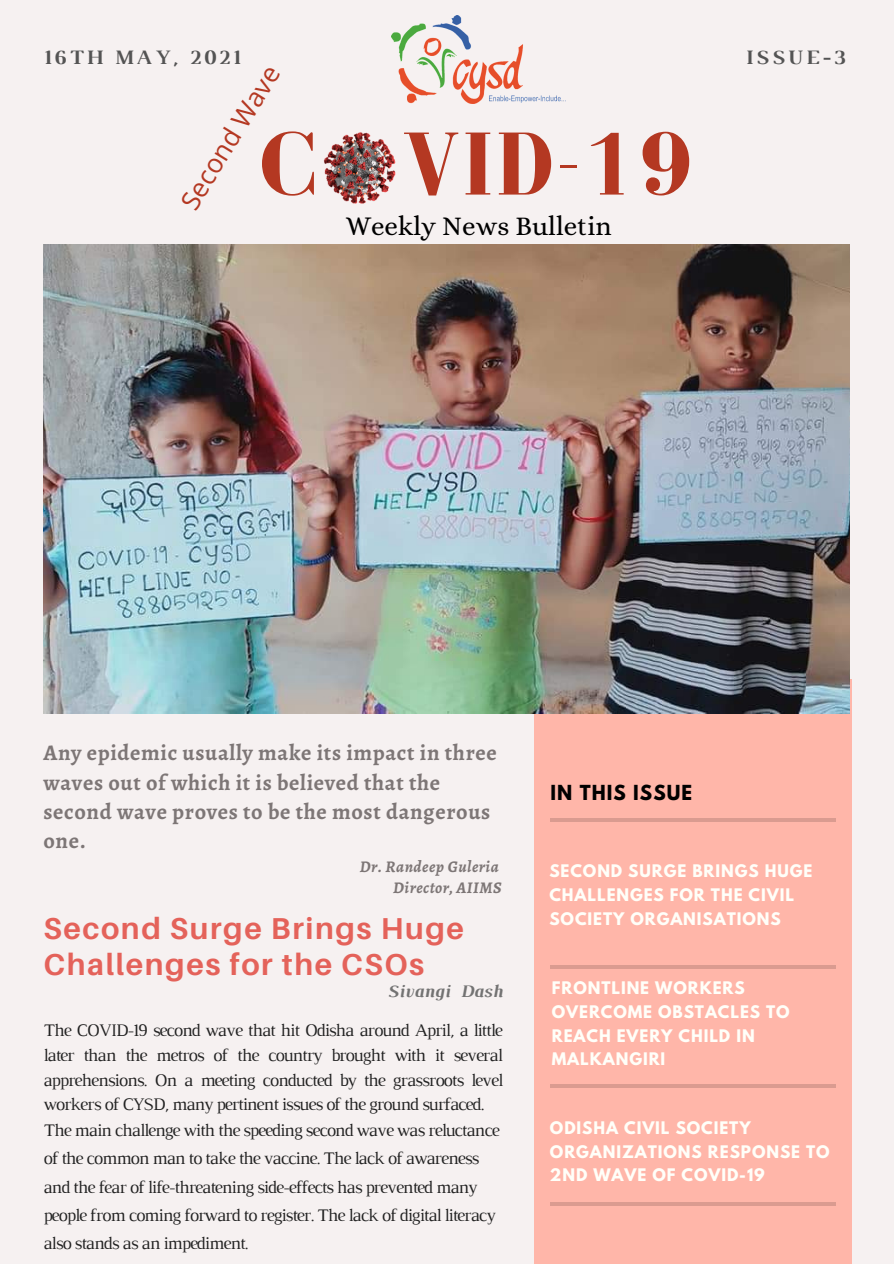
<style>
.page{position:relative;width:894px;height:1264px;background:#fff}
.page>*{position:absolute;margin:0;border:0;box-sizing:border-box;transform-origin:0 0}
.t1{font:700 91.8px "Bodoni FLF";color:#b43822}
.t2{font:700 30.15px/36px "Aileron";letter-spacing:.055em;color:#e4625a}
.t3{font:27px "Alice";color:#000}
.t4{font:26.25px "Open Sans";color:#b43822}
.t5{font:700 22.35px/29.2px "Alegreya";letter-spacing:.03em;color:#7d7676}
.t6{font:700 20.85px "Luthier";letter-spacing:.14em;color:#545454}
.t7{font:700 18.3px "League Spartan";letter-spacing:.06em;color:#000}
.t8{font:18px/28.2px "Luthier";letter-spacing:-.06em;color:#222;text-align:justify}
.t9{font:italic 700 18px "Luthier";color:#737373}
.t10{font:italic 700 16.35px "Alegreya";letter-spacing:.03em;color:#7d7676}
.t11{font:700 15.3px/23.7px "League Spartan";letter-spacing:.06em;color:#fffff9}
</style>
<div class="page">
<div style="left:0;top:0;width:893px;height:1263px;background:#f6f1f1"></div>
<div style="left:534px;top:679px;width:317px;height:584px;background:#ffb6a9"></div>
<hr style="left:550px;top:818px;width:285px;height:4px;background:#da9b90">
<hr style="left:550px;top:965px;width:285px;height:3px;background:#000">
<hr style="left:550px;top:1084px;width:285px;height:3px;background:#000">
<hr style="left:550px;top:1202px;width:285px;height:4px;background:#da9b90">
<img style="left:44px;top:244px;width:805px;height:470px">
<img style="left:323px;top:132px;width:73px;height:72px">
<img style="left:391px;top:15px;width:175px;height:88px">
<p class="t6" style="left:44px;top:50px;width:198px">16TH MAY, 2021</p>
<p class="t6" style="left:744px;top:50px;width:101px">ISSUE-3</p>
<p class="t4" style="left:171px;top:197px;width:165px;rotate:-58deg">Second Wave</p>
<p class="t1" style="left:260px;top:114px;width:434px">C VID-19</p>
<p class="t3" style="left:346px;top:210px;width:267px">Weekly News Bulletin</p>
<p class="t5" style="left:43px;top:738px;width:454px">Any epidemic usually make its impact in three waves out of which it is believed that the second wave proves to be the most dangerous one.</p>
<p class="t10" style="left:359px;top:855px;width:140px">Dr. Randeep Guleria</p>
<p class="t10" style="left:393px;top:876px;width:110px">Director, AIIMS</p>
<p class="t2" style="left:43px;top:909px;width:422px">Second Surge Brings Huge<br>Challenges for the CSOs</p>
<p class="t9" style="left:386px;top:984px;width:117px">Sivangi Dash</p>
<p class="t8" style="left:43px;top:1019px;width:461px;line-height:24.8px">The COVID-19 second wave that hit Odisha around April, a little later than the metros of the country brought with it several apprehensions. On a meeting conducted by the grassroots level workers of CYSD, many pertinent issues of the ground surfaced.</p>
<p class="t8" style="left:43px;top:1117px;width:457px;text-align:left">The main challenge with the speeding second wave was reluctance of the common man to take the vaccine. The lack of awareness and the fear of life-threatening side-effects has prevented many people from coming forward to register. The lack of digital literacy also stands as an impediment.</p>
<p class="t7" style="left:550px;top:783px;width:143px">IN THIS ISSUE</p>
<p class="t11" style="left:549px;top:861px;width:264px">SECOND SURGE BRINGS HUGE<br>CHALLENGES FOR THE CIVIL<br>SOCIETY ORGANISATIONS</p>
<p class="t11" style="left:551px;top:978px;width:239px">FRONTLINE WORKERS<br>OVERCOME OBSTACLES TO<br>REACH EVERY CHILD IN<br>MALKANGIRI</p>
<p class="t11" style="left:550px;top:1117px;width:281px">ODISHA CIVIL SOCIETY<br>ORGANIZATIONS RESPONSE TO<br>2ND WAVE OF COVID-19</p>
</div>
